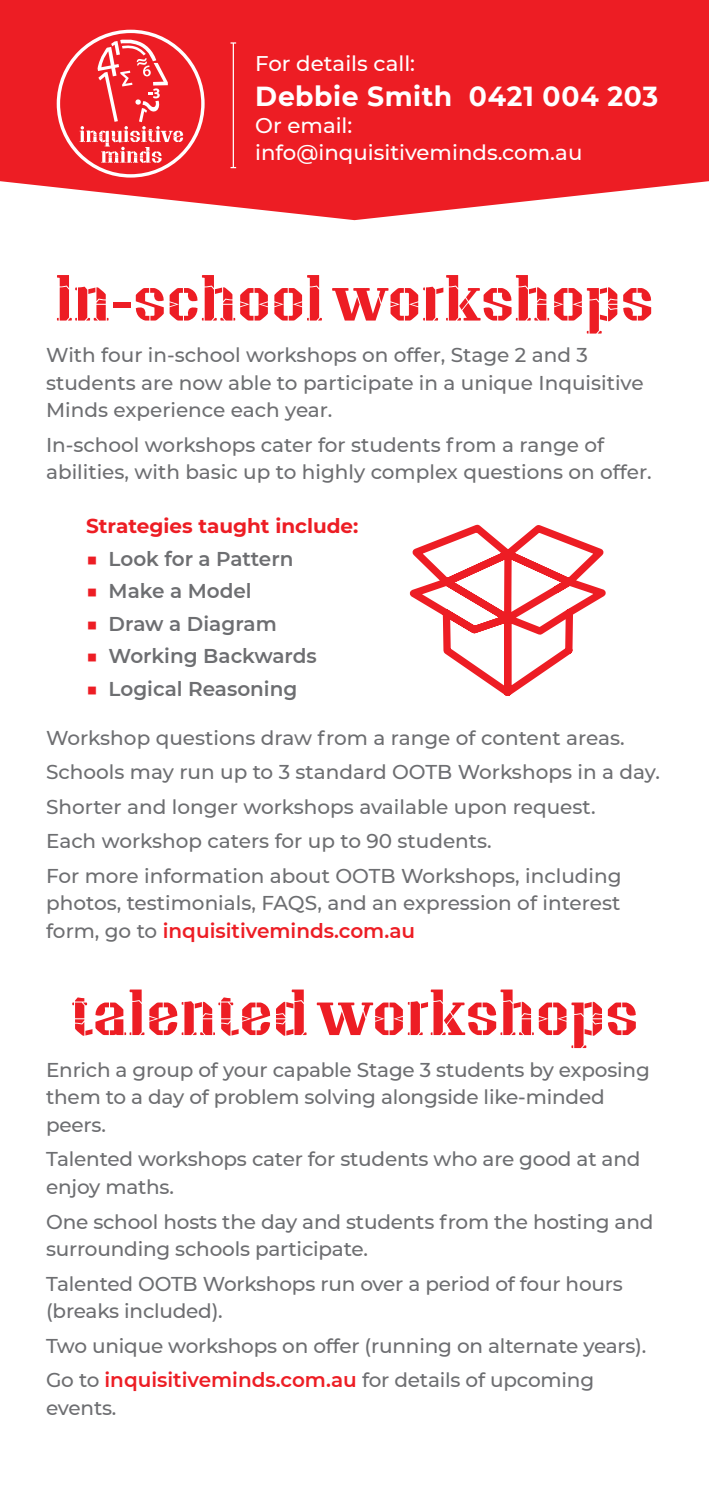
<style>
.page{position:relative;width:709px;height:1489px;background:#fff}
.page>*{position:absolute;margin:0;border:0;box-sizing:border-box;transform-origin:0 0}
.t1{font:65px "Fummel";letter-spacing:-.05em;color:#ed1d24}
.t2{font:700 27.5px "Montserrat";letter-spacing:.02em;color:#fff}
.t3{font:500 21.25px/26.5px "Montserrat";color:#fff}
.t4{font:500 20px/27.5px "Montserrat";letter-spacing:-.005em;color:#6d6e71}
.t5{font:600 20px "Montserrat";color:#6d6e71}
.t6{font:700 20px "Montserrat";color:#ed1d24}
.s1{font-family:"Montserrat";font-weight:500}
.s2{font-weight:400;color:#ed1d24}
.s3{font-weight:600;color:#ed1d24}
</style>
<div class="page">
<svg style="left:0;top:0;width:709px;height:220px;background:#ee343a"></svg>
<svg style="left:57px;top:30px;width:148px;height:148px;background:#f04349"></svg>
<hr style="left:233px;top:43px;width:1px;height:125px;background:#fff">
<svg style="left:409px;top:524px;width:197px;height:172px"></svg>
<p class="t3" style="left:255px;top:49px;width:161px">For details call:</p>
<h2 class="t2" style="left:255px;top:76px;width:404px">Debbie Smith 0421 004 203</h2>
<p class="t3" style="left:255px;top:111px;width:329px">Or email: info@inquisitiveminds.com.au</p>
<h1 class="t1" style="left:54px;top:274px;width:603px">ln<span class="s1">-</span>school workshops</h1>
<p class="t4" style="left:46px;top:340px;width:599px">With four in-school workshops on offer, Stage 2 and 3 students are now able to participate in a unique Inquisitive<br>Minds experience each year.</p>
<p class="t4" style="left:46px;top:430px;width:607px">In-school workshops cater for students from a range of abilities, with basic up to highly complex questions on offer.</p>
<p class="t6" style="left:86px;top:511px;width:274px">Strategies taught include:</p>
<p class="t5" style="left:86px;top:544px;width:209px"><span class="s2">■</span> Look for a Pattern</p>
<p class="t5" style="left:86px;top:577px;width:167px"><span class="s2">■</span> Make a Model</p>
<p class="t5" style="left:86px;top:609px;width:192px"><span class="s2">■</span> Draw a Diagram</p>
<p class="t5" style="left:86px;top:642px;width:232px"><span class="s2">■</span> Working Backwards</p>
<p class="t5" style="left:86px;top:674px;width:213px"><span class="s2">■</span> Logical Reasoning</p>
<p class="t4" style="left:46px;top:719px;width:615px;line-height:34.5px">Workshop questions draw from a range of content areas.<br>Schools may run up to 3 standard OOTB Workshops in a day.<br>Shorter and longer workshops available upon request.<br>Each workshop caters for up to 90 students.<br>For more information about OOTB Workshops, including</p>
<p class="t4" style="left:46px;top:888px;width:575px">photos, testimonials, FAQS, and an expression of interest form, go to <span class="s3">inquisitiveminds.com.au</span></p>
<h1 class="t1" style="left:69px;top:988px;width:572px">Talented Workshops</h1>
<p class="t4" style="left:46px;top:1055px;width:605px">Enrich a group of your capable Stage 3 students by exposing them to a day of problem solving alongside like-minded peers.</p>
<p class="t4" style="left:46px;top:1144px;width:596px">Talented workshops cater for students who are good at and enjoy maths.</p>
<p class="t4" style="left:46px;top:1206px;width:609px">One school hosts the day and students from the hosting and surrounding schools participate.</p>
<p class="t4" style="left:46px;top:1268px;width:578px">Talented OOTB Workshops run over a period of four hours (breaks included).</p>
<p class="t4" style="left:46px;top:1327px;width:602px;line-height:34.5px">Two unique workshops on offer (running on alternate years).<br>Go to <span class="s3">inquisitiveminds.com.au</span> for details of upcoming</p>
<p class="t4" style="left:46px;top:1392px;width:72px">events.</p>
</div>
